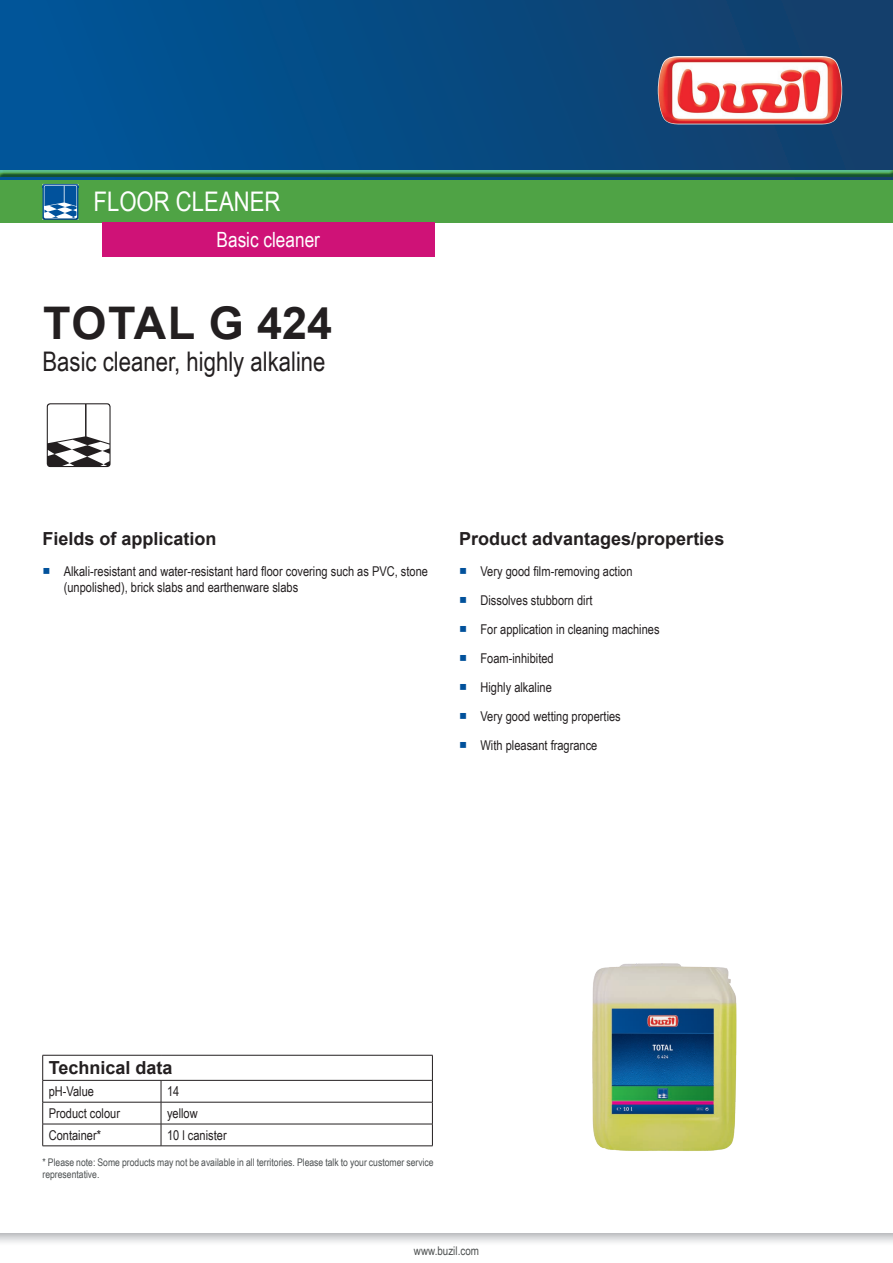
<style>
.page{position:relative;width:893px;height:1263px;background:#fff}
.page>*{position:absolute;margin:0;border:0;box-sizing:border-box;transform-origin:0 0}
.t1{font:700 45px "Arial";letter-spacing:.01em;color:#231f20}
.t2{font:27px "Arial Narrow";color:#231f20}
.t3{font:27px "Arial Narrow";color:#fff}
.t4{font:21px "Arial Narrow";color:#fff}
.t5{font:700 18px "Arial";color:#231f20}
.t6{font:13.5px/16.2px "Arial Narrow";color:#231f20}
.t7{font:12px "Arial Narrow";color:#4e5151}
.t8{font:10.5px/11.7px "Arial Narrow";color:#4d5152}
.s1{font-family:"Arial Unicode MS";color:#01519b}
</style>
<div class="page">
<svg style="left:0;top:1233px;width:893px;height:10px"></svg>
<hr style="left:43px;top:1055px;width:118px;height:1px;background:#231f20">
<hr style="left:161px;top:1055px;width:272px;height:1px;background:#231f20">
<hr style="left:43px;top:1080px;width:118px;height:1px;background:#231f20">
<hr style="left:161px;top:1080px;width:272px;height:1px;background:#231f20">
<hr style="left:43px;top:1102px;width:118px;height:1px;background:#231f20">
<hr style="left:161px;top:1102px;width:272px;height:1px;background:#231f20">
<hr style="left:43px;top:1124px;width:118px;height:1px;background:#231f20">
<svg style="left:42px;top:1055px;width:1px;height:91px"></svg>
<hr style="left:161px;top:1124px;width:272px;height:1px;background:#231f20">
<svg style="left:161px;top:1080px;width:1px;height:65px"></svg>
<svg style="left:432px;top:1055px;width:1px;height:90px"></svg>
<hr style="left:43px;top:1145px;width:118px;height:1px;background:#231f20">
<hr style="left:161px;top:1145px;width:272px;height:1px;background:#231f20">
<img style="left:592px;top:963px;width:145px;height:188px">
<svg style="left:47px;top:403px;width:64px;height:64px"></svg>
<div style="left:0;top:0;width:893px;height:180px;background:linear-gradient(to right,#00569a,#143e69)"></div>
<img style="left:658px;top:56px;width:184px;height:68px">
<div style="left:0;top:169px;width:893px;height:8px;background:#015599;opacity:.75"></div>
<div style="left:0;top:180px;width:893px;height:43px;background:#4fa345"></div>
<img style="left:43px;top:184px;width:35px;height:36px">
<svg style="left:44px;top:185px;width:35px;height:33px"></svg>
<div style="left:102px;top:223px;width:333px;height:34px;background:#cf1277"></div>
<h2 class="t3" style="left:94px;top:182px;width:189px">FLOOR CLEANER</h2>
<h3 class="t4" style="left:217px;top:225px;width:105px">Basic cleaner</h3>
<h1 class="t1" style="left:43px;top:291px;width:290px">TOTAL G 424</h1>
<h2 class="t2" style="left:43px;top:342px;width:285px">Basic cleaner, highly alkaline</h2>
<h3 class="t5" style="left:43px;top:526px;width:176px">Fields of application</h3>
<p class="t6" style="left:64px;top:562px;width:366px;text-indent:-21px"><span class="s1">■</span> Alkali-resistant and water-resistant hard floor covering such as PVC, stone (unpolished), brick slabs and earthenware slabs</p>
<h3 class="t5" style="left:459px;top:526px;width:267px">Product advantages/properties</h3>
<p class="t6" style="left:459px;top:562px;width:175px"><span class="s1">■</span> Very good film-removing action</p>
<p class="t6" style="left:459px;top:591px;width:135px"><span class="s1">■</span> Dissolves stubborn dirt</p>
<p class="t6" style="left:459px;top:620px;width:202px"><span class="s1">■</span> For application in cleaning machines</p>
<p class="t6" style="left:459px;top:649px;width:96px"><span class="s1">■</span> Foam-inhibited</p>
<p class="t6" style="left:459px;top:678px;width:94px"><span class="s1">■</span> Highly alkaline</p>
<p class="t6" style="left:459px;top:707px;width:163px"><span class="s1">■</span> Very good wetting properties</p>
<p class="t6" style="left:459px;top:736px;width:140px"><span class="s1">■</span> With pleasant fragrance</p>
<h3 class="t5" style="left:49px;top:1055px;width:125px">Technical data</h3>
<p class="t6" style="left:49px;top:1083px;width:47px">pH-Value</p>
<p class="t6" style="left:167px;top:1083px;width:14px">14</p>
<p class="t6" style="left:49px;top:1105px;width:73px">Product colour</p>
<p class="t6" style="left:167px;top:1105px;width:32px">yellow</p>
<p class="t6" style="left:49px;top:1126px;width:54px">Container*</p>
<p class="t6" style="left:167px;top:1126px;width:61px">10 l canister</p>
<p class="t8" style="left:43px;top:1156px;width:393px">* Please note: Some products may not be available in all territories. Please talk to your customer service representative.</p>
<p class="t7" style="left:414px;top:1242px;width:67px">www.buzil.com</p>
</div>
